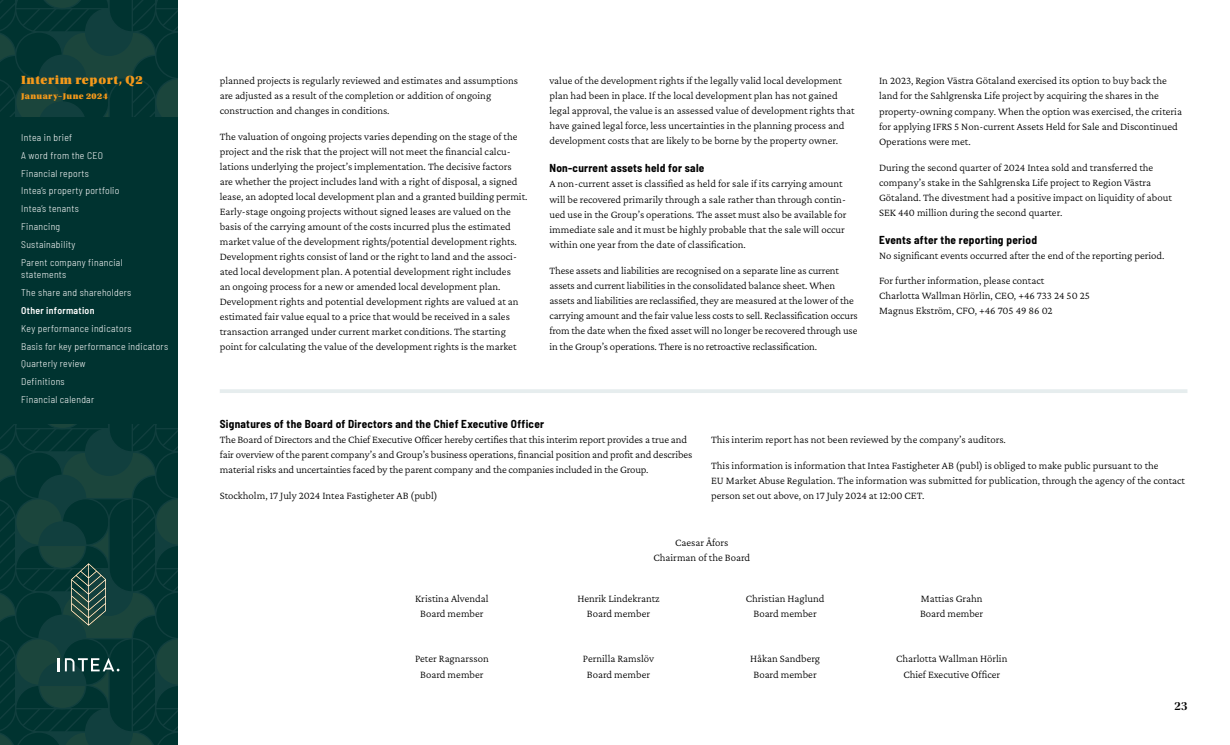
<style>
.page{position:relative;width:1230px;height:745px;background:#fff}
.page>*{position:absolute;margin:0;border:0;box-sizing:border-box;transform-origin:0 0}
.t1{font:12.5px "Utopia Std Black Headline";letter-spacing:.05em;color:#f5991a}
.t2{font:12.5px "Utopia Std Semibold Disp";color:#000}
.H4{font:700 semi-condensed 11.25px "Barlow";letter-spacing:.025em;color:#000}
.P{font:300 10.88px/15px "Crimson Pro";color:#000}
.Meny___Menylist{font:300 semi-condensed 9.75px/12.5px "Barlow";letter-spacing:.03em;color:#fff}
.Meny___Menylist_nivå_2_active_heading{font:600 semi-condensed 9.75px "Barlow";letter-spacing:.03em;color:#fff}
.t3{font:8.75px "Utopia Std Black Headline";letter-spacing:.05em;color:#f5991a}
</style>
<div class="page">
<svg style="left:0;top:0;width:177px;height:744px;background:#0a3936"></svg>
<svg style="left:71px;top:563px;width:35px;height:62px;background:#38594f"></svg>
<svg style="left:58px;top:657px;width:61px;height:14px"></svg>
<div style="left:0;top:117px;width:177px;height:306px;background:#003330"></div>
<hr style="left:220px;top:389px;width:967px;height:4px;background:#e6edee">
<p class="t1" style="left:21px;top:73px;width:123px">Interim report, Q2</p>
<p class="t3" style="left:21px;top:91px;width:88px">January–June 2024</p>
<p class="Meny___Menylist" style="left:21px;top:130px;width:52px">Intea in brief</p>
<p class="Meny___Menylist" style="left:21px;top:148px;width:83px">A word from the CEO</p>
<p class="Meny___Menylist" style="left:21px;top:166px;width:69px">Financial reports</p>
<p class="Meny___Menylist" style="left:21px;top:184px;width:100px">Intea’s property portfolio</p>
<p class="Meny___Menylist" style="left:21px;top:202px;width:59px">Intea’s tenants</p>
<p class="Meny___Menylist" style="left:21px;top:219px;width:40px">Financing</p>
<p class="Meny___Menylist" style="left:21px;top:237px;width:56px">Sustainability</p>
<p class="Meny___Menylist" style="left:21px;top:255px;width:103px">Parent company financial statements</p>
<p class="Meny___Menylist" style="left:21px;top:285px;width:112px">The share and shareholders</p>
<p class="Meny___Menylist_nivå_2_active_heading" style="left:21px;top:303px;width:75px">Other information</p>
<p class="Meny___Menylist" style="left:21px;top:321px;width:112px">Key performance indicators</p>
<p class="Meny___Menylist" style="left:21px;top:339px;width:148px">Basis for key performance indicators</p>
<p class="Meny___Menylist" style="left:21px;top:357px;width:66px">Quarterly review</p>
<p class="Meny___Menylist" style="left:21px;top:374px;width:45px">Definitions</p>
<p class="Meny___Menylist" style="left:21px;top:392px;width:74px">Financial calendar</p>
<p class="P" style="left:220px;top:73px;width:300px">planned projects is regularly reviewed and estimates and assumptions are adjusted as a result of the completion or addition of ongoing construction and changes in conditions.</p>
<p class="P" style="left:220px;top:129px;width:309px">The valuation of ongoing projects varies depending on the stage of the project and the risk that the project will not meet the financial calcu&shy;lations underlying the project’s implementation. The decisive factors<br>are whether the project includes land with a right of disposal, a signed lease, an adopted local development plan and a granted building permit.<br>Early-stage ongoing projects without signed leases are valued on the basis of the carrying amount of the costs incurred plus the estimated market value of the development rights/potential development rights.<br>Development rights consist of land or the right to land and the associ&shy;ated local development plan. A potential development right includes<br>an ongoing process for a new or amended local development plan.<br>Development rights and potential development rights are valued at an estimated fair value equal to a price that would be received in a sales transaction arranged under current market conditions. The starting point for calculating the value of the development rights is the market</p>
<p class="P" style="left:549px;top:73px;width:306px">value of the development rights if the legally valid local development plan had been in place. If the local development plan has not gained legal approval, the value is an assessed value of development rights that have gained legal force, less uncertainties in the planning process and development costs that are likely to be borne by the property owner.</p>
<p class="H4" style="left:549px;top:160px;width:156px">Non-current assets held for sale</p>
<p class="P" style="left:549px;top:176px;width:298px">A non-current asset is classified as held for sale if its carrying amount will be recovered primarily through a sale rather than through contin&shy;ued use in the Group’s operations. The asset must also be available for immediate sale and it must be highly probable that the sale will occur within one year from the date of classification.</p>
<p class="P" style="left:549px;top:262px;width:310px">These assets and liabilities are recognised on a separate line as current assets and current liabilities in the consolidated balance sheet. When assets and liabilities are reclassified, they are measured at the lower of the carrying amount and the fair value less costs to sell. Reclassification occurs from the date when the fixed asset will no longer be recovered through use in the Group’s operations. There is no retroactive reclassification.</p>
<p class="P" style="left:879px;top:73px;width:304px">In 2023, Region Västra Götaland exercised its option to buy back the land for the Sahlgrenska Life project by acquiring the shares in the property-owning company. When the option was exercised, the criteria for applying IFRS 5 Non-current Assets Held for Sale and Discontinued Operations were met.</p>
<p class="P" style="left:879px;top:159px;width:294px">During the second quarter of 2024 Intea sold and transferred the company’s stake in the Sahlgrenska Life project to Region Västra Götaland. The divestment had a positive impact on liquidity of about SEK 440 million during the second quarter.</p>
<p class="H4" style="left:879px;top:231px;width:159px">Events after the reporting period</p>
<p class="P" style="left:879px;top:247px;width:287px">No significant events occurred after the end of the reporting period.</p>
<p class="P" style="left:879px;top:273px;width:212px">For further information, please contact<br>Charlotta Wallman Hörlin, CEO, +46 733 24 50 25<br>Magnus Ekström, CFO, +46 705 49 86 02</p>
<p class="H4" style="left:220px;top:415px;width:326px">Signatures of the Board of Directors and the Chief Executive Officer</p>
<p class="P" style="left:220px;top:431px;width:474px">The Board of Directors and the Chief Executive Officer hereby certifies that this interim report provides a true and fair overview of the parent company’s and Group’s business operations, financial position and profit and describes material risks and uncertainties faced by the parent company and the companies included in the Group.</p>
<p class="P" style="left:220px;top:487px;width:219px">Stockholm, 17 July 2024 Intea Fastigheter AB (publ)</p>
<p class="P" style="left:711px;top:431px;width:296px">This interim report has not been reviewed by the company’s auditors.</p>
<p class="P" style="left:711px;top:457px;width:475px">This information is information that Intea Fastigheter AB (publ) is obliged to make public pursuant to the<br>EU Market Abuse Regulation. The information was submitted for publication, through the agency of the contact person set out above, on 17 July 2024 at 12:00 CET.</p>
<p class="P" style="left:653px;top:534px;width:98px;text-align:center">Caesar Åfors<br>Chairman of the Board</p>
<p class="P" style="left:415px;top:590px;width:75px;text-align:center">Kristina Alvendal<br>Board member</p>
<p class="P" style="left:577px;top:590px;width:84px;text-align:center">Henrik Lindekrantz<br>Board member</p>
<p class="P" style="left:745px;top:590px;width:80px;text-align:center">Christian Haglund<br>Board member</p>
<p class="P" style="left:920px;top:590px;width:65px">Mattias Grahn<br>Board member</p>
<p class="P" style="left:415px;top:650px;width:75px;text-align:center">Peter Ragnarsson<br>Board member</p>
<p class="P" style="left:583px;top:650px;width:73px;text-align:center">Pernilla Ramslöv<br>Board member</p>
<p class="P" style="left:750px;top:650px;width:72px;text-align:center">Håkan Sandberg<br>Board member</p>
<p class="P" style="left:896px;top:650px;width:113px;text-align:center">Charlotta Wallman Hörlin<br>Chief Executive Officer</p>
<p class="t2" style="left:1174px;top:698px;width:14px">23</p>
</div>
